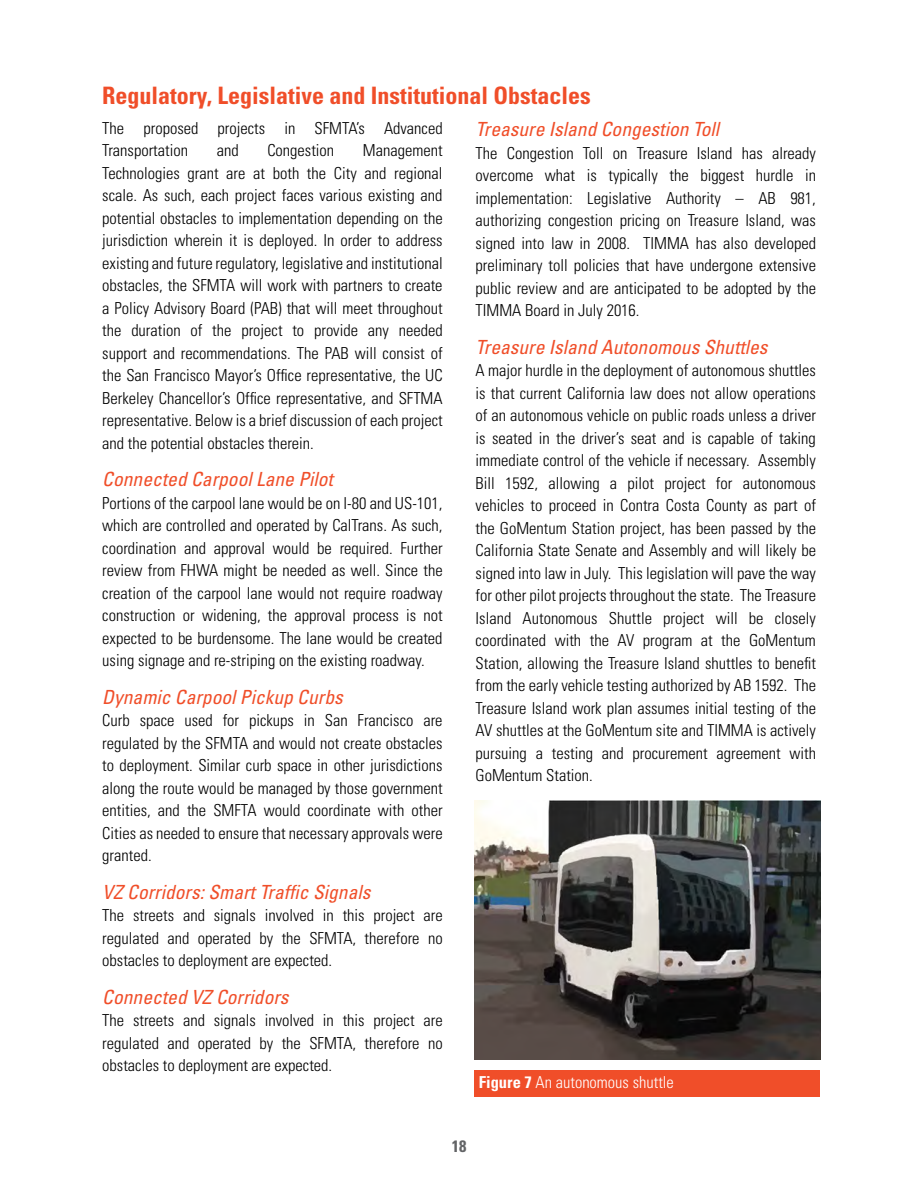
<style>
.page{position:relative;width:918px;height:1188px;background:#fff}
.page>*{position:absolute;margin:0;border:0;box-sizing:border-box;transform-origin:0 0}
.t1{font:700 condensed 24px "Univers";color:#f04e29}
.t2{font:italic condensed 19.5px "Univers";color:#f04e29}
.t3{font:300 condensed 16.5px/22.5px "Univers";color:#000;text-align:justify}
.t4{font:300 condensed 16.5px "Univers";color:#fff}
.t5{font:700 condensed 16.5px "Univers";color:#636466}
.s1{font-weight:700}
</style>
<div class="page">
<img style="left:474px;top:800px;width:346px;height:260px">
<div style="left:474px;top:1070px;width:346px;height:27px;background:#f04e29"></div>
<h1 class="t1" style="left:102px;top:81px;width:490px">Regulatory, Legislative and Institutional Obstacles</h1>
<p class="t3" style="left:102px;top:117px;width:342px">The proposed projects in SFMTA’s Advanced<br>Transportation</p>
<p class="t3" style="left:217px;top:139px;width:23px">and</p>
<p class="t3" style="left:267px;top:139px;width:68px">Congestion</p>
<p class="t3" style="left:102px;top:139px;width:342px;text-indent:261px">Management Technologies grant are at both the City and regional scale. As such, each project faces various existing and potential obstacles to implementation depending on the jurisdiction wherein it is deployed. In order to address existing and future regulatory, legislative and institutional obstacles, the SFMTA will work with partners to create a Policy Advisory Board (PAB) that will meet throughout the duration of the project to provide any needed support and recommendations. The PAB will consist of the San Francisco Mayor’s Office representative, the UC Berkeley Chancellor’s Office representative, and SFTMA representative. Below is a brief discussion of each project and the potential obstacles therein.</p>
<p class="t2" style="left:102px;top:467px;width:232px">Connected Carpool Lane Pilot</p>
<p class="t3" style="left:102px;top:492px;width:342px">Portions of the carpool lane would be on I-80 and US-101, which are controlled and operated by CalTrans. As such, coordination and approval would be required. Further review from FHWA might be needed as well. Since the creation of the carpool lane would not require roadway construction or widening, the approval process is not expected to be burdensome. The lane would be created using signage and re-striping on the existing roadway.</p>
<p class="t2" style="left:102px;top:684px;width:242px">Dynamic Carpool Pickup Curbs</p>
<p class="t3" style="left:102px;top:709px;width:342px">Curb space used for pickups in San Francisco are regulated by the SFMTA and would not create obstacles to deployment. Similar curb space in other jurisdictions along the route would be managed by those government entities, and the SMFTA would coordinate with other Cities as needed to ensure that necessary approvals were granted.</p>
<p class="t2" style="left:102px;top:879px;width:270px">VZ Corridors: Smart Traffic Signals</p>
<p class="t3" style="left:102px;top:904px;width:342px">The streets and signals involved in this project are regulated and operated by the SFMTA, therefore no obstacles to deployment are expected.</p>
<p class="t2" style="left:102px;top:984px;width:188px">Connected VZ Corridors</p>
<p class="t3" style="left:102px;top:1009px;width:342px">The streets and signals involved in this project are regulated and operated by the SFMTA, therefore no obstacles to deployment are expected.</p>
<p class="t2" style="left:476px;top:117px;width:245px">Treasure Island Congestion Toll</p>
<p class="t3" style="left:476px;top:142px;width:342px">The Congestion Toll on Treasure Island has already overcome what is typically the biggest hurdle in implementation: Legislative Authority – AB 981, authorizing congestion pricing on Treasure Island, was signed into law in 2008. TIMMA has also developed preliminary toll policies that have undergone extensive public review and are anticipated to be adopted by the TIMMA Board in July 2016.</p>
<p class="t2" style="left:476px;top:334px;width:293px">Treasure Island Autonomous Shuttles</p>
<p class="t3" style="left:476px;top:359px;width:342px">A major hurdle in the deployment of autonomous shuttles is that current California law does not allow operations of an autonomous vehicle on public roads unless a driver is seated in the driver’s seat and is capable of taking immediate control of the vehicle if necessary. Assembly Bill 1592, allowing a pilot project for autonomous vehicles to proceed in Contra Costa County as part of the GoMentum Station project, has been passed by the California State Senate and Assembly and will likely be signed into law in July. This legislation will pave the way for other pilot projects throughout the state. The Treasure Island Autonomous Shuttle project will be closely coordinated with the AV program at the GoMentum Station, allowing the Treasure Island shuttles to benefit from the early vehicle testing authorized by AB 1592. The Treasure Island work plan assumes initial testing of the AV shuttles at the GoMentum site and TIMMA is actively pursuing a testing and procurement agreement with GoMentum Station.</p>
<p class="t4" style="left:479px;top:1072px;width:197px"><span class="s1">Figure 7</span> An autonomous shuttle</p>
<p class="t5" style="left:452px;top:1136px;width:16px">18</p>
</div>
